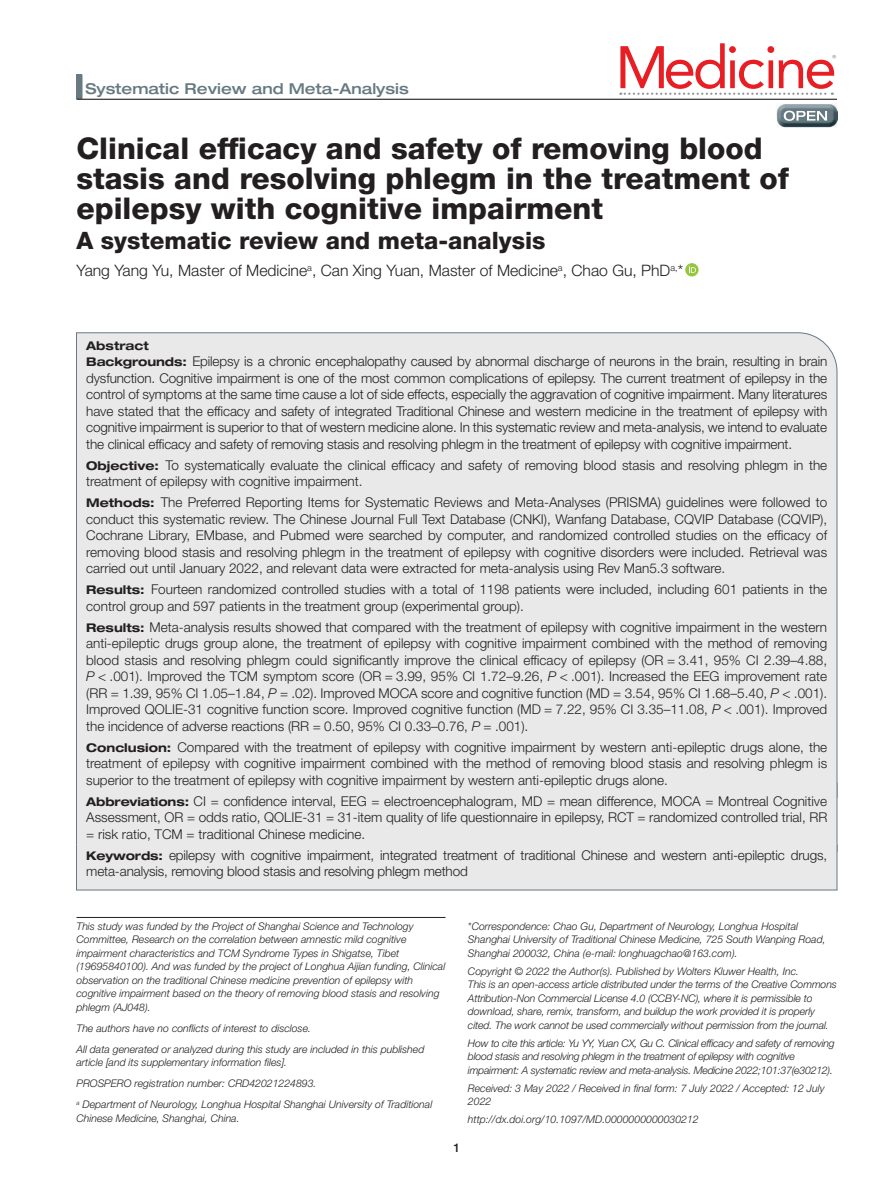
<style>
.page{position:relative;width:891px;height:1188px;background:#fff}
.page>*{position:absolute;margin:0;border:0;box-sizing:border-box;transform-origin:0 0}
.t1{font:59.4px "Avenir";letter-spacing:-.06em;color:#e71e24}
.t2{font:800 30px/30px "Helvetica Neue LT Std";color:#231f20}
.t3{font:800 24px "Helvetica Neue LT Std";color:#231f20}
.t4{font:300 15.75px "Helvetica Neue LT Std";color:#231f20}
.t5{font:500 expanded 15px "Helvetica Neue LT Std";color:#667981}
.t6{font:300 13.5px/16.5px "Helvetica Neue LT Std";color:#231f20;text-align:justify}
.t7{font:700 expanded 12px "Helvetica Neue LT Std";color:#231f20}
.t8{font:500 12px "Helvetica Neue LT Std";color:#231f20}
.t9{font:italic 300 10.5px/13.5px "Helvetica Neue LT Std";color:#231f20}
.t10{font:italic 300 10.5px/13.5px "Helvetica Neue LT Std";letter-spacing:-.02em;color:#231f20}
.t11{font:500 10.35px "Akzidenz Grotesk BE";color:#909295}
.s1{font-weight:700;font-stretch:expanded;font-size:12px}
.s2{font-style:italic}
</style>
<div class="page">
<div style="left:76px;top:74px;width:6px;height:25px;background:#677981"></div>
<hr style="left:76px;top:99px;width:761px;height:1px;background:#231f20">
<img style="left:776px;top:104px;width:61px;height:24px">
<svg style="left:784px;top:111px;width:43px;height:10px"></svg>
<svg style="left:620px;top:93px;width:213px;height:2px"></svg>
<div style="left:76px;top:332px;width:762px;height:467px;background:#e9e9e9"></div>
<div style="left:76px;top:783px;width:761px;height:70px;background:#e9e9e9"></div>
<div style="left:76px;top:844px;width:761px;height:46px;background:#e9e9e9"></div>
<svg style="left:685px;top:263px;width:14px;height:13px"></svg>
<svg style="left:689px;top:266px;width:7px;height:7px"></svg>
<hr style="left:76px;top:917px;width:370px;height:1px;background:#231f20">
<p class="t5" style="left:86px;top:80px;width:325px">Systematic Review and Meta-Analysis</p>
<h1 class="t1" style="left:615px;top:33px;width:223px">Medicine</h1>
<p class="t11" style="left:832px;top:52px;width:6px">®</p>
<h2 class="t2" style="left:76px;top:134px;width:714px">Clinical efficacy and safety of removing blood stasis and resolving phlegm in the treatment of epilepsy with cognitive impairment</h2>
<h3 class="t3" style="left:76px;top:227px;width:471px">A systematic review and meta-analysis</h3>
<p class="t4" style="left:76px;top:261px;width:608px">Yang Yang Yu, Master of Medicine<sup>a</sup>, Can Xing Yuan, Master of Medicine<sup>a</sup>, Chao Gu, PhD<sup>a,</sup>*</p>
<p class="t7" style="left:86px;top:338px;width:64px">Abstract</p>
<p class="t6" style="left:86px;top:353px;width:743px"><span class="s1">Backgrounds:</span> Epilepsy is a chronic encephalopathy caused by abnormal discharge of neurons in the brain, resulting in brain dysfunction. Cognitive impairment is one of the most common complications of epilepsy. The current treatment of epilepsy in the control of symptoms at the same time cause a lot of side effects, especially the aggravation of cognitive impairment. Many literatures have stated that the efficacy and safety of integrated Traditional Chinese and western medicine in the treatment of epilepsy with cognitive impairment is superior to that of western medicine alone. In this systematic review and meta-analysis, we intend to evaluate the clinical efficacy and safety of removing stasis and resolving phlegm in the treatment of epilepsy with cognitive impairment.</p>
<p class="t6" style="left:86px;top:457px;width:743px"><span class="s1">Objective:</span> To systematically evaluate the clinical efficacy and safety of removing blood stasis and resolving phlegm in the treatment of epilepsy with cognitive impairment.</p>
<p class="t6" style="left:86px;top:494px;width:742px"><span class="s1">Methods:</span> The Preferred Reporting Items for Systematic Reviews and Meta-Analyses (PRISMA) guidelines were followed to conduct this systematic review. The Chinese Journal Full Text Database (CNKI), Wanfang Database, CQVIP Database (CQVIP), Cochrane Library, EMbase, and Pubmed were searched by computer, and randomized controlled studies on the efficacy of removing blood stasis and resolving phlegm in the treatment of epilepsy with cognitive disorders were included. Retrieval was carried out until January 2022, and relevant data were extracted for meta-analysis using Rev Man5.3 software.</p>
<p class="t6" style="left:86px;top:581px;width:743px"><span class="s1">Results:</span> Fourteen randomized controlled studies with a total of 1198 patients were included, including 601 patients in the control group and 597 patients in the treatment group (experimental group).</p>
<p class="t6" style="left:86px;top:619px;width:743px"><span class="s1">Results:</span> Meta-analysis results showed that compared with the treatment of epilepsy with cognitive impairment in the western anti-epileptic drugs group alone, the treatment of epilepsy with cognitive impairment combined with the method of removing blood stasis and resolving phlegm could significantly improve the clinical efficacy of epilepsy (OR = 3.41, 95% CI 2.39–4.88, <span class="s2">P</span> &lt; .001). Improved the TCM symptom score (OR = 3.99, 95% CI 1.72–9.26, <span class="s2">P</span> &lt; .001). Increased the EEG improvement rate (RR = 1.39, 95% CI 1.05–1.84, <span class="s2">P</span> = .02). Improved MOCA score and cognitive function (MD = 3.54, 95% CI 1.68–5.40, <span class="s2">P</span> &lt; .001).<br>Improved QOLIE-31 cognitive function score. Improved cognitive function (MD = 7.22, 95% CI 3.35–11.08, <span class="s2">P</span> &lt; .001). Improved the incidence of adverse reactions (RR = 0.50, 95% CI 0.33–0.76, <span class="s2">P</span> = .001).</p>
<p class="t6" style="left:86px;top:739px;width:743px"><span class="s1">Conclusion:</span> Compared with the treatment of epilepsy with cognitive impairment by western anti-epileptic drugs alone, the treatment of epilepsy with cognitive impairment combined with the method of removing blood stasis and resolving phlegm is superior to the treatment of epilepsy with cognitive impairment by western anti-epileptic drugs alone.</p>
<p class="t6" style="left:86px;top:793px;width:743px"><span class="s1">Abbreviations:</span> CI = confidence interval, EEG = electroencephalogram, MD = mean difference, MOCA = Montreal Cognitive Assessment, OR = odds ratio, QOLIE-31 = 31-item quality of life questionnaire in epilepsy, RCT = randomized controlled trial, RR = risk ratio, TCM = traditional Chinese medicine.</p>
<p class="t6" style="left:86px;top:847px;width:742px"><span class="s1">Keywords:</span> epilepsy with cognitive impairment, integrated treatment of traditional Chinese and western anti-epileptic drugs, meta-analysis, removing blood stasis and resolving phlegm method</p>
<p class="t9" style="left:76px;top:919px;width:370px">This study was funded by the Project of Shanghai Science and Technology Committee, Research on the correlation between amnestic mild cognitive impairment characteristics and TCM Syndrome Types in Shigatse, Tibet (19695840100). And was funded by the project of Longhua Aijian funding, Clinical observation on the traditional Chinese medicine prevention of epilepsy with cognitive impairment based on the theory of removing blood stasis and resolving phlegm (AJ048).</p>
<p class="t9" style="left:76px;top:1017px;width:349px;line-height:21px">The authors have no conflicts of interest to disclose.<br>All data generated or analyzed during this study are included in this published</p>
<p class="t9" style="left:76px;top:1052px;width:357px;line-height:21px">article [and its supplementary information files].<br>PROSPERO registration number: CRD42021224893.<br><sup>a</sup> Department of Neurology, Longhua Hospital Shanghai University of Traditional</p>
<p class="t9" style="left:76px;top:1111px;width:165px">Chinese Medicine, Shanghai, China.</p>
<p class="t8" style="left:453px;top:1140px;width:8px">1</p>
<p class="t9" style="left:468px;top:919px;width:359px">*Correspondence: Chao Gu, Department of Neurology, Longhua Hospital<br>Shanghai University of Traditional Chinese Medicine, 725 South Wanping Road,<br>Shanghai 200032, China (e-mail: longhuagchao@163.com).</p>
<p class="t9" style="left:468px;top:964px;width:370px">Copyright © 2022 the Author(s). Published by Wolters Kluwer Health, Inc.<br>This is an open-access article distributed under the terms of the Creative Commons Attribution-Non Commercial License 4.0 (CCBY-NC), where it is permissible to download, share, remix, transform, and buildup the work provided it is properly cited. The work cannot be used commercially without permission from the journal.</p>
<p class="t10" style="left:468px;top:1036px;width:368px">How to cite this article: Yu YY, Yuan CX, Gu C. Clinical efficacy and safety of removing blood stasis and resolving phlegm in the treatment of epilepsy with cognitive impairment: A systematic review and meta-analysis. Medicine 2022;101:37(e30212).</p>
<p class="t9" style="left:468px;top:1081px;width:358px">Received: 3 May 2022 / Received in final form: 7 July 2022 / Accepted: 12 July<br>2022</p>
<p class="t9" style="left:468px;top:1113px;width:232px">http://dx.doi.org/10.1097/MD.0000000000030212</p>
</div>
